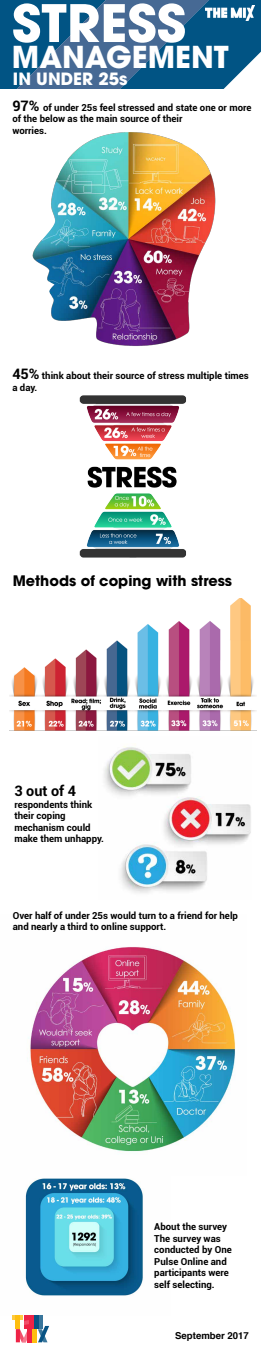
<style>
.page{position:relative;width:261px;height:1361px;background:#fff}
.page>*{position:absolute;margin:0;border:0;box-sizing:border-box;transform-origin:0 0}
.t1{font:700 51.2px "ITC Avant Garde Std";color:#fff}
.t2{font:700 30px "ITC Avant Garde Std";color:#fff}
.t3{font:700 16.8px "ITC Avant Garde Std";color:#fff}
.t4{font:700 14.4px "ITC Avant Garde Std";color:#000}
.t5{font:700 14.4px "Roboto";color:#000}
.t6{font:700 9.6px/11.5px "Roboto";color:#000}
.t7{font:700 9.6px "Helvetica";color:#000}
.s1{font-size:14.4px}
</style>
<div class="page">
<svg style="left:0;top:0;width:12px;height:89px"></svg>
<svg style="left:12px;top:0;width:106px;height:89px;background:#255f8c"></svg>
<svg style="left:118px;top:0;width:143px;height:89px;background:#276590"></svg>
<img style="left:32px;top:132px;width:184px;height:214px">
<img style="left:27px;top:947px;width:209px;height:205px">
<img style="left:25px;top:1178px;width:118px;height:118px">
<img style="left:10px;top:598px;width:246px;height:133px">
<img style="left:104px;top:746px;width:147px;height:147px">
<img style="left:79px;top:395px;width:107px;height:163px">
<img style="left:205px;top:6px;width:49px;height:14px">
<svg style="left:13px;top:1315px;width:3px;height:4px"></svg>
<svg style="left:16px;top:1315px;width:33px;height:27px"></svg>
<h1 class="t1" style="left:12px;top:-11px;width:176px">STRESS</h1>
<h2 class="t2" style="left:12px;top:37px;width:218px">MANAGEMENT</h2>
<p class="t6" style="left:12px;top:101px;width:240px"><span class="s1">97%</span> of under 25s feel stressed and state one or more of the below as the main source of their<br>worries.</p>
<h3 class="t3" style="left:13px;top:67px;width:116px">IN UNDER 25s</h3>
<p class="t6" style="left:12px;top:369px;width:238px"><span class="s1">45%</span> think about their source of stress multiple times a day.</p>
<h3 class="t4" style="left:13px;top:570px;width:221px">Methods of coping with stress</h3>
<h3 class="t5" style="left:14px;top:781px;width:63px">3 out of 4</h3>
<p class="t6" style="left:14px;top:798px;width:91px">respondents think their coping mechanism could make them unhappy.</p>
<p class="t6" style="left:13px;top:909px;width:227px">Over half of under 25s would turn to a friend for help and nearly a third to online support.</p>
<p class="t6" style="left:154px;top:1220px;width:79px">About the survey<br>The survey was conducted by One<br>Pulse Online and participants were self selecting.</p>
<p class="t7" style="left:175px;top:1328px;width:75px">September 2017</p>
</div>
